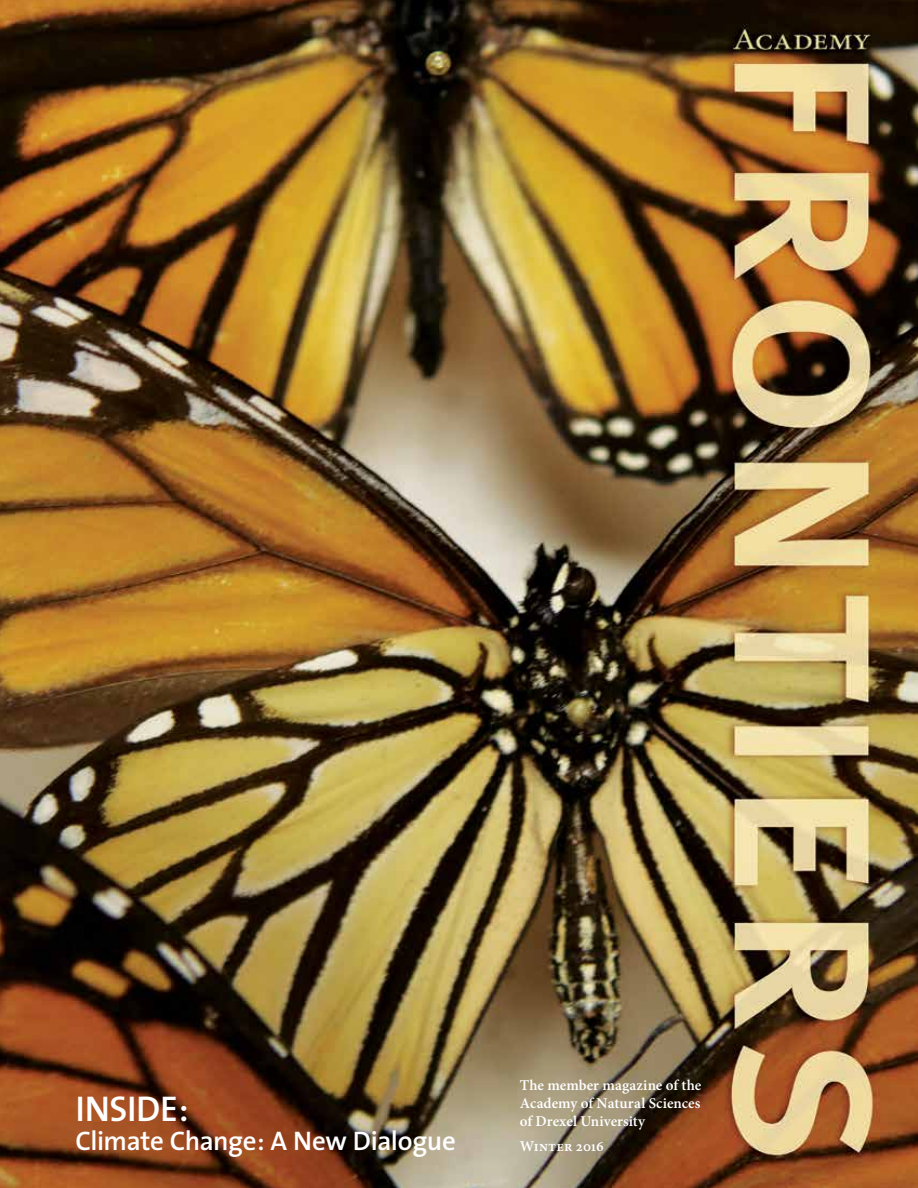
<style>
.page{position:relative;width:918px;height:1188px;background:#fff}
.page>*{position:absolute;margin:0;border:0;box-sizing:border-box;transform-origin:0 0}
.t1{font:600 36px "The Sans";letter-spacing:-.01em;color:#fff}
.t2{font:600 27px "The Sans";letter-spacing:-.015em;color:#fff}
.t3{font:600 15px/18px "Minion Pro";color:#fff;text-align:justify}
</style>
<div class="page">
<img style="left:0;top:0;width:918px;height:1188px">
<h1 class="t1" style="left:76px;top:1079px;width:115px">INSIDE:</h1>
<h2 class="t2" style="left:76px;top:1119px;width:382px">Climate Change: A New Dialogue</h2>
<p class="t3" style="left:520px;top:1076px;width:183px">The member magazine of the Academy of Natural Sciences of Drexel University</p>
<p class="t3" style="left:520px;top:1137px;width:86px">Winter 2016</p>
</div>
